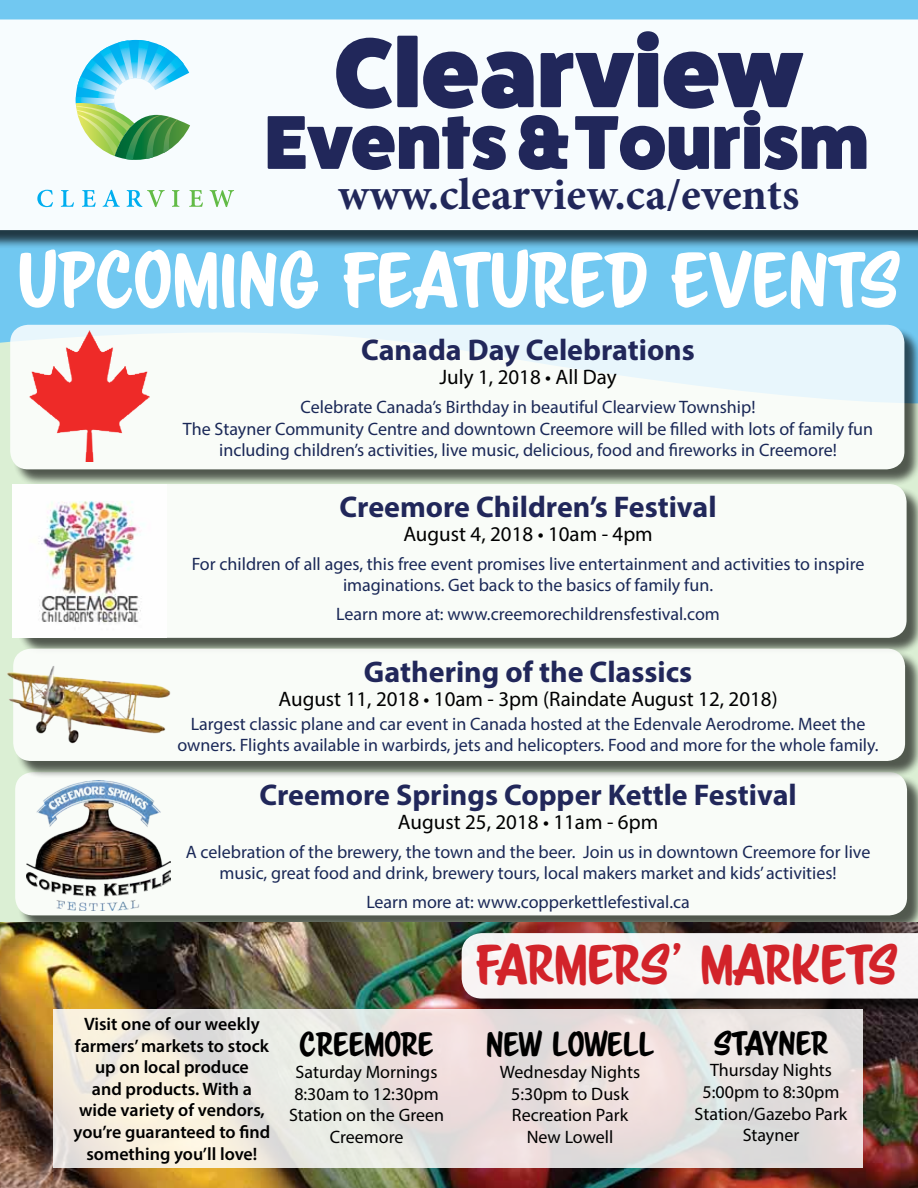
<style>
.page{position:relative;width:918px;height:1188px;background:#fff}
.page>*{position:absolute;margin:0;border:0;box-sizing:border-box;transform-origin:0 0}
.t1{font:800 98.55px "Fat Frank";color:#21275a}
.t2{font:800 76.5px "Fat Frank";color:#21275a}
.t3{font:69px "Scriptorama Markdown JF";color:#fff}
.t4{font:49.5px "Scriptorama Markdown JF";color:#d2232a}
.t5{font:700 45px "Minion Pro";letter-spacing:.005em;color:#21275a}
.t6{font:700 30px "Myriad Pro";color:#21275a}
.t7{font:30px "Scriptorama Markdown JF";color:#000}
.t8{font:21px "Myriad Pro";color:#000}
.t9{font:18px/21.6px "Myriad Pro";color:#1a2857;text-align:center}
.t10{font:18px/21.6px "Myriad Pro";color:#000;text-align:center}
.t11{font:600 18px/21.6px "Myriad Pro";color:#000;text-align:center}
</style>
<div class="page">
<div style="left:0;top:0;width:918px;height:420px;background:#71c8f1"></div>
<div style="left:0;top:22px;width:918px;height:227px;background:#000;opacity:.75"></div>
<svg style="left:0;top:20px;width:918px;height:210px"></svg>
<svg style="left:76px;top:40px;width:114px;height:120px"></svg>
<svg style="left:37px;top:190px;width:16px;height:17px"></svg>
<svg style="left:61px;top:190px;width:13px;height:17px"></svg>
<svg style="left:82px;top:190px;width:14px;height:17px"></svg>
<svg style="left:103px;top:190px;width:17px;height:17px"></svg>
<svg style="left:127px;top:190px;width:38px;height:17px"></svg>
<svg style="left:172px;top:190px;width:7px;height:17px"></svg>
<svg style="left:189px;top:190px;width:14px;height:17px"></svg>
<svg style="left:210px;top:190px;width:24px;height:17px"></svg>
<div style="left:12px;top:327px;width:906px;height:160px;background:#000;opacity:.75"></div>
<div style="left:10px;top:325px;width:894px;height:144px;background:linear-gradient(to right,#f8fbf7,#f1fafa);border-radius:18px"></div>
<div style="left:17px;top:774px;width:901px;height:159px;background:#000;opacity:.75"></div>
<div style="left:15px;top:772px;width:892px;height:143px;background:#f9fcf8;border-radius:18px"></div>
<img style="left:29px;top:331px;width:121px;height:130px">
<div style="left:17px;top:486px;width:901px;height:169px;background:#000;opacity:.75"></div>
<div style="left:15px;top:484px;width:892px;height:154px;background:#f9fcf8;border-radius:18px"></div>
<img style="left:13px;top:484px;width:128px;height:154px">
<div style="left:15px;top:651px;width:903px;height:128px;background:#000;opacity:.75"></div>
<div style="left:13px;top:649px;width:892px;height:112px;background:#f9fcf8;border-radius:18px"></div>
<img style="left:4px;top:641px;width:169px;height:126px">
<img style="left:0;top:923px;width:918px;height:265px">
<div style="left:464px;top:935px;width:454px;height:82px;background:#000;opacity:.75"></div>
<div style="left:462px;top:933px;width:456px;height:66px;background:#f7f4f3"></div>
<svg style="left:53px;top:1009px;width:810px;height:158px;background:#e9e3de"></svg>
<img style="left:27px;top:780px;width:144px;height:131px">
<h1 class="t1" style="left:334px;top:18px;width:471px">Clearview</h1>
<h2 class="t2" style="left:265px;top:100px;width:605px">Events &amp;Tourism</h2>
<h3 class="t5" style="left:338px;top:163px;width:462px">www.clearview.ca/events</h3>
<h3 class="t3" style="left:17px;top:235px;width:884px">UPCOMING FEATURED EVENTS</h3>
<h3 class="t6" style="left:361px;top:331px;width:335px">Canada Day Celebrations</h3>
<p class="t8" style="left:440px;top:364px;width:179px">July 1, 2018 • All Day</p>
<p class="t9" style="left:183px;top:396px;width:692px">Celebrate Canada’s Birthday in beautiful Clearview Township!<br>The Stayner Community Centre and downtown Creemore will be filled with lots of family fun including children’s activities, live music, delicious, food and fireworks in Creemore!</p>
<h3 class="t6" style="left:339px;top:487px;width:379px">Creemore Children’s Festival</h3>
<p class="t8" style="left:403px;top:521px;width:251px">August 4, 2018 • 10am - 4pm</p>
<p class="t9" style="left:192px;top:553px;width:674px">For children of all ages, this free event promises live entertainment and activities to inspire imaginations. Get back to the basics of family fun.</p>
<p class="t9" style="left:336px;top:603px;width:385px">Learn more at: www.creemorechildrensfestival.com</p>
<h3 class="t6" style="left:364px;top:652px;width:330px">Gathering of the Classics</h3>
<p class="t8" style="left:279px;top:686px;width:501px">August 11, 2018 • 10am - 3pm (Raindate August 12, 2018)</p>
<p class="t9" style="left:177px;top:713px;width:703px;line-height:21px">Largest classic plane and car event in Canada hosted at the Edenvale Aerodrome. Meet the owners. Flights available in warbirds, jets and helicopters. Food and more for the whole family.</p>
<h3 class="t6" style="left:259px;top:776px;width:539px">Creemore Springs Copper Kettle Festival</h3>
<p class="t8" style="left:398px;top:809px;width:262px">August 25, 2018 • 11am - 6pm</p>
<p class="t9" style="left:186px;top:841px;width:686px">A celebration of the brewery, the town and the beer. Join us in downtown Creemore for live music, great food and drink, brewery tours, local makers market and kids’ activities!</p>
<p class="t9" style="left:366px;top:891px;width:325px">Learn more at: www.copperkettlefestival.ca</p>
<p class="t11" style="left:74px;top:1013px;width:198px">Visit one of our weekly farmers’ markets to stock up on local produce<br>and products. With a wide variety of vendors, you’re guaranteed to find something you’ll love!</p>
<h3 class="t7" style="left:300px;top:1025px;width:135px">CREEMORE</h3>
<p class="t10" style="left:289px;top:1061px;width:157px">Saturday Mornings<br>8:30am to 12:30pm<br>Station on the Green<br>Creemore</p>
<h3 class="t4" style="left:476px;top:933px;width:423px">FARMERS’ MARKETS</h3>
<h3 class="t7" style="left:486px;top:1025px;width:170px">NEW LOWELL</h3>
<p class="t10" style="left:500px;top:1061px;width:142px">Wednesday Nights<br>5:30pm to Dusk<br>Recreation Park<br>New Lowell</p>
<h3 class="t7" style="left:714px;top:1024px;width:116px">STAYNER</h3>
<p class="t10" style="left:695px;top:1059px;width:154px">Thursday Nights<br>5:00pm to 8:30pm<br>Station/Gazebo Park<br>Stayner</p>
</div>
